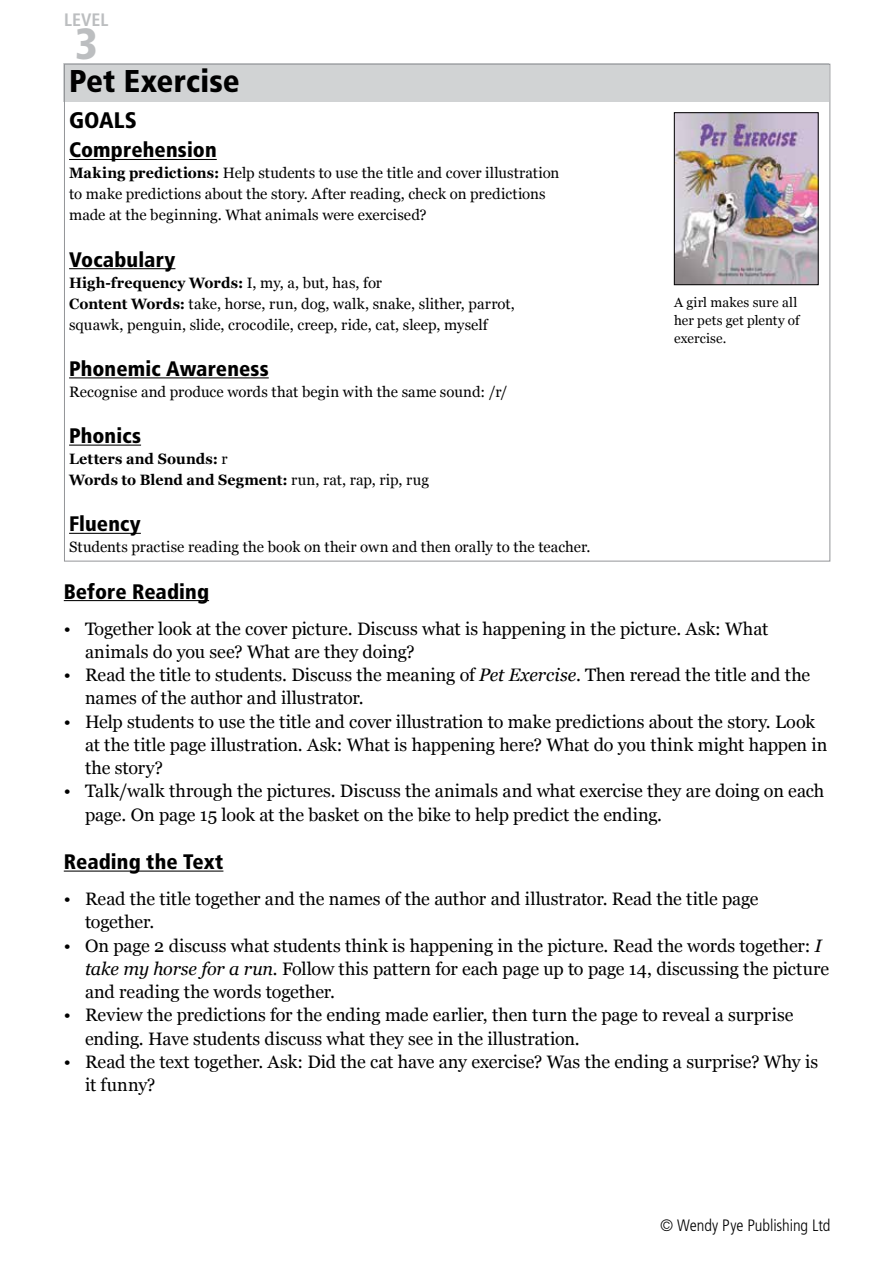
<style>
.page{position:relative;width:893px;height:1263px;background:#fff}
.page>*{position:absolute;margin:0;border:0;box-sizing:border-box;transform-origin:0 0}
.t1{font:900 condensed 43.5px "Frutiger";color:#bcbec0}
.t2{font:900 condensed 31.5px "Frutiger";letter-spacing:.005em;color:#000}
.t3{font:900 condensed 22.5px "Frutiger";letter-spacing:.005em;color:#000}
.t4{font:900 condensed 21px "Frutiger";letter-spacing:.005em;color:#000}
.t5{font:18px/23.2px "Georgia";letter-spacing:-.005em;color:#000}
.t6{font:700 condensed 18px "Frutiger";letter-spacing:.005em;color:#bcbec0}
.t7{font:300 condensed 16.5px "Frutiger";letter-spacing:-.005em;color:#000}
.t8{font:15px/21px "Georgia";letter-spacing:.005em;color:#000}
.t9{font:700 15px/21px "Georgia";letter-spacing:.005em;color:#000;scale:.95 1}
.t10{font:13.5px/18px "Georgia";letter-spacing:.01em;color:#000}
.s1{font-weight:700}
.s2{font-weight:400}
.s3{font-style:italic}
</style>
<div class="page">
<div style="left:63px;top:64px;width:766px;height:38px;background:#d1d3d4"></div>
<hr style="left:69px;top:159px;width:148px;height:1px;background:#000">
<hr style="left:69px;top:268px;width:106px;height:1px;background:#000">
<hr style="left:69px;top:377px;width:200px;height:1px;background:#000">
<hr style="left:69px;top:445px;width:72px;height:1px;background:#000">
<hr style="left:69px;top:533px;width:72px;height:1px;background:#000">
<img style="left:676px;top:114px;width:140px;height:169px">
<div style="left:674px;top:112px;width:144px;height:173px;border:1px solid #000"></div>
<hr style="left:64px;top:600px;width:145px;height:1px;background:#000">
<hr style="left:64px;top:870px;width:159px;height:2px;background:#000">
<p class="t6" style="left:64px;top:9px;width:46px">LEVEL</p>
<h1 class="t1" style="left:75px;top:18px;width:24px">3</h1>
<h2 class="t2" style="left:69px;top:63px;width:172px">Pet Exercise</h2>
<p class="t3" style="left:69px;top:107px;width:69px">GOALS</p>
<p class="t4" style="left:69px;top:137px;width:149px">Comprehension</p>
<p class="t8" style="left:69px;top:163px;width:492px"><span class="s1">Making predictions:</span> Help students to use the title and cover illustration to make predictions about the story. After reading, check on predictions made at the beginning. What animals were exercised?</p>
<p class="t4" style="left:69px;top:247px;width:108px">Vocabulary</p>
<p class="t8" style="left:69px;top:272px;width:447px"><span class="s1">High-frequency Words:</span> I, my, a, but, has, for<br><span class="s1">Content Words:</span> take, horse, run, dog, walk, snake, slither, parrot, squawk, penguin, slide, crocodile, creep, ride, cat, sleep, myself</p>
<p class="t4" style="left:69px;top:356px;width:201px">Phonemic Awareness</p>
<p class="t8" style="left:69px;top:381px;width:440px">Recognise and produce words that begin with the same sound: /r/</p>
<p class="t4" style="left:69px;top:423px;width:73px">Phonics</p>
<p class="t9" style="left:69px;top:448px;width:380px">Letters and Sounds: <span class="s2">r<br></span>Words to Blend and Segment: <span class="s2">run, rat, rap, rip, rug</span></p>
<p class="t4" style="left:69px;top:511px;width:73px">Fluency</p>
<p class="t8" style="left:69px;top:536px;width:523px">Students practise reading the book on their own and then orally to the teacher.</p>
<p class="t4" style="left:64px;top:578px;width:147px">Before Reading</p>
<p class="t5" style="left:85px;top:617px;width:685px;text-indent:-21px">• Together look at the cover picture. Discuss what is happening in the picture. Ask: What animals do you see? What are they doing?</p>
<p class="t5" style="left:85px;top:663px;width:727px;text-indent:-21px">• Read the title to students. Discuss the meaning of <span class="s3">Pet Exercise</span>. Then reread the title and the names of the author and illustrator.</p>
<p class="t5" style="left:85px;top:710px;width:744px;text-indent:-21px">• Help students to use the title and cover illustration to make predictions about the story. Look at the title page illustration. Ask: What is happening here? What do you think might happen in the story?</p>
<p class="t5" style="left:85px;top:779px;width:741px;text-indent:-21px">• Talk/walk through the pictures. Discuss the animals and what exercise they are doing on each page. On page 15 look at the basket on the bike to help predict the ending.</p>
<p class="t4" style="left:64px;top:849px;width:161px">Reading the Text</p>
<p class="t5" style="left:85px;top:887px;width:675px;text-indent:-21px">• Read the title together and the names of the author and illustrator. Read the title page together.</p>
<p class="t5" style="left:85px;top:934px;width:746px;text-indent:-21px">• On page 2 discuss what students think is happening in the picture. Read the words together: <span class="s3">I take my horse for a run.</span> Follow this pattern for each page up to page 14, discussing the picture and reading the words together.</p>
<p class="t5" style="left:85px;top:1003px;width:710px;text-indent:-21px">• Review the predictions for the ending made earlier, then turn the page to reveal a surprise ending. Have students discuss what they see in the illustration.</p>
<p class="t5" style="left:85px;top:1050px;width:735px;text-indent:-21px">• Read the text together. Ask: Did the cat have any exercise? Was the ending a surprise? Why is it funny?</p>
<p class="t10" style="left:674px;top:294px;width:127px">A girl makes sure all her pets get plenty of exercise.</p>
<p class="t7" style="left:660px;top:1215px;width:172px">© Wendy Pye Publishing Ltd</p>
</div>
